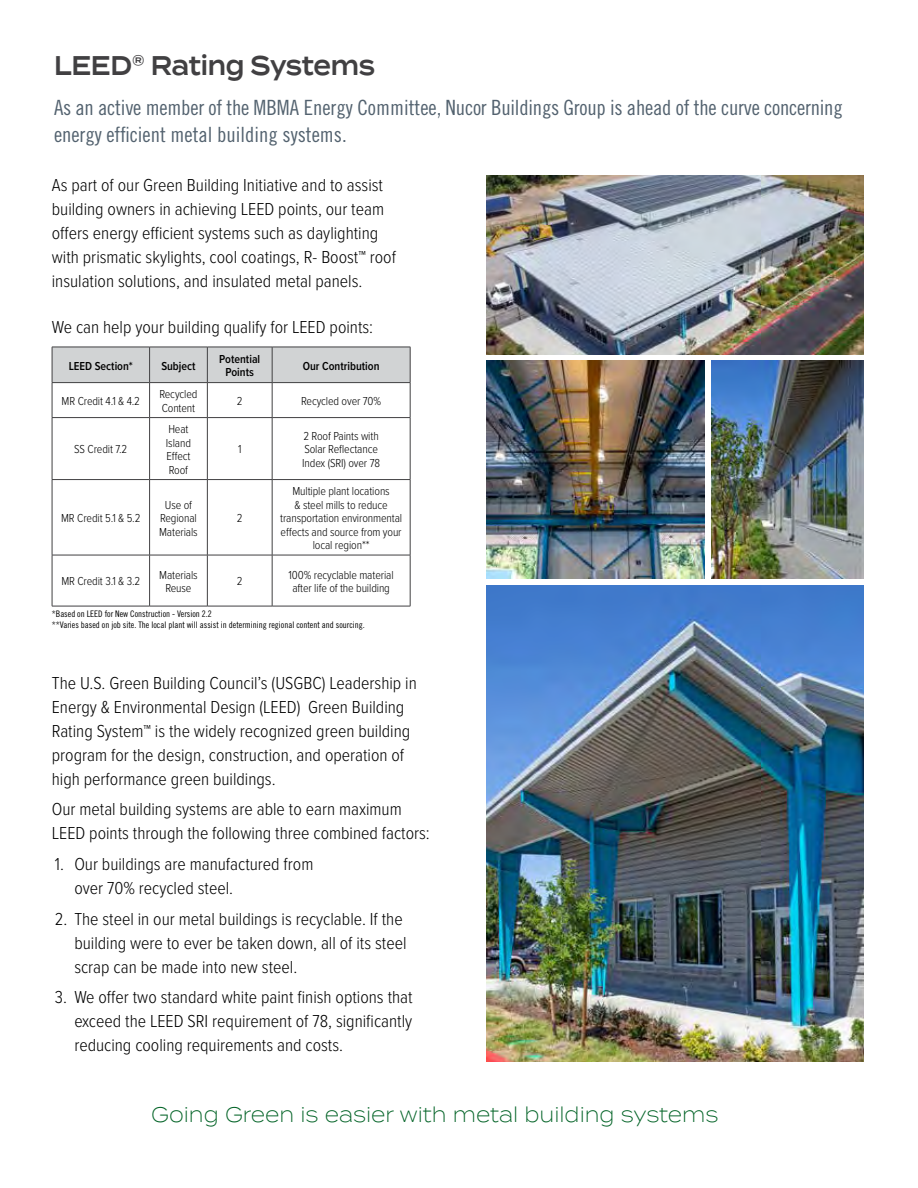
<style>
.page{position:relative;width:918px;height:1188px;background:#fff}
.page>*{position:absolute;margin:0;border:0;box-sizing:border-box;transform-origin:0 0}
.t1{font:600 27px "Termina";letter-spacing:-.01em;color:#414042;scale:.85 1}
.t2{font:21px/27px "Trade Gothic LT Std Cn 18";letter-spacing:-.01em;color:#53626f}
.t3{font:300 21px "Termina";color:#006225;scale:.9 1}
.t4{font:300 18px/24px "Proxima Nova Cond";color:#000}
.t5{font:300 12px/13.5px "Proxima Nova Cond";letter-spacing:-.01em;color:#000;text-align:center}
.t6{font:600 12px/13.5px "Proxima Nova Cond";color:#000;text-align:center}
.t7{font:9px/10.8px "Trade Gothic LT Std Cn 18";color:#000}
.s1{font-size:25.5px}
</style>
<div class="page">
<img style="left:486px;top:585px;width:378px;height:477px">
<img style="left:486px;top:176px;width:378px;height:178px">
<img style="left:486px;top:361px;width:218px;height:218px">
<img style="left:712px;top:361px;width:152px;height:218px">
<div style="left:53px;top:348px;width:357px;height:34px;background:#d1d3d4"></div>
<hr style="left:52px;top:383px;width:1px;height:34px;background:#414042">
<hr style="left:149px;top:383px;width:1px;height:34px;background:#414042">
<hr style="left:207px;top:383px;width:1px;height:34px;background:#414042">
<hr style="left:272px;top:383px;width:1px;height:34px;background:#414042">
<hr style="left:410px;top:383px;width:1px;height:34px;background:#414042">
<hr style="left:52px;top:417px;width:98px;height:1px;background:#414042">
<hr style="left:52px;top:418px;width:1px;height:61px;background:#414042">
<hr style="left:150px;top:417px;width:57px;height:1px;background:#414042">
<hr style="left:149px;top:418px;width:1px;height:61px;background:#414042">
<hr style="left:207px;top:417px;width:65px;height:1px;background:#414042">
<hr style="left:207px;top:418px;width:1px;height:61px;background:#414042">
<hr style="left:272px;top:417px;width:138px;height:1px;background:#414042">
<hr style="left:272px;top:418px;width:1px;height:61px;background:#414042">
<hr style="left:410px;top:418px;width:1px;height:61px;background:#414042">
<hr style="left:52px;top:479px;width:98px;height:1px;background:#414042">
<hr style="left:52px;top:480px;width:1px;height:75px;background:#414042">
<hr style="left:150px;top:479px;width:57px;height:1px;background:#414042">
<hr style="left:149px;top:480px;width:1px;height:75px;background:#414042">
<hr style="left:207px;top:479px;width:65px;height:1px;background:#414042">
<hr style="left:207px;top:480px;width:1px;height:75px;background:#414042">
<hr style="left:272px;top:479px;width:138px;height:1px;background:#414042">
<hr style="left:272px;top:480px;width:1px;height:75px;background:#414042">
<hr style="left:410px;top:480px;width:1px;height:75px;background:#414042">
<hr style="left:52px;top:555px;width:98px;height:1px;background:#414042">
<hr style="left:52px;top:555px;width:1px;height:51px;background:#414042">
<hr style="left:150px;top:555px;width:57px;height:1px;background:#414042">
<hr style="left:149px;top:555px;width:1px;height:51px;background:#414042">
<hr style="left:207px;top:555px;width:65px;height:1px;background:#414042">
<hr style="left:207px;top:555px;width:1px;height:51px;background:#414042">
<hr style="left:272px;top:555px;width:138px;height:1px;background:#414042">
<hr style="left:272px;top:555px;width:1px;height:51px;background:#414042">
<hr style="left:410px;top:555px;width:1px;height:51px;background:#414042">
<hr style="left:52px;top:606px;width:98px;height:1px;background:#414042">
<hr style="left:150px;top:606px;width:57px;height:1px;background:#414042">
<hr style="left:207px;top:606px;width:65px;height:1px;background:#414042">
<hr style="left:272px;top:606px;width:138px;height:1px;background:#414042">
<hr style="left:52px;top:347px;width:98px;height:1px;background:#414042">
<hr style="left:52px;top:347px;width:1px;height:35px;background:#414042">
<hr style="left:150px;top:347px;width:57px;height:1px;background:#414042">
<hr style="left:149px;top:347px;width:1px;height:35px;background:#414042">
<hr style="left:207px;top:347px;width:65px;height:1px;background:#414042">
<hr style="left:207px;top:347px;width:1px;height:35px;background:#414042">
<hr style="left:272px;top:347px;width:138px;height:1px;background:#414042">
<hr style="left:272px;top:347px;width:1px;height:35px;background:#414042">
<hr style="left:410px;top:347px;width:1px;height:35px;background:#414042">
<hr style="left:52px;top:382px;width:98px;height:1px;background:#414042">
<hr style="left:150px;top:382px;width:57px;height:1px;background:#414042">
<hr style="left:207px;top:382px;width:65px;height:1px;background:#414042">
<hr style="left:272px;top:382px;width:138px;height:1px;background:#414042">
<h1 class="t1" style="left:54px;top:45px;width:379px">LEED<span class="s1">®</span> Rating Systems</h1>
<p class="t2" style="left:54px;top:94px;width:790px">As an active member of the MBMA Energy Committee, Nucor Buildings Group is ahead of the curve concerning energy efficient metal building systems.</p>
<p class="t4" style="left:52px;top:172px;width:346px">As part of our Green Building Initiative and to assist building owners in achieving LEED points, our team offers energy efficient systems such as daylighting with prismatic skylights, cool coatings, R- Boost™ roof insulation solutions, and insulated metal panels.</p>
<p class="t4" style="left:52px;top:314px;width:323px">We can help your building qualify for LEED points:</p>
<p class="t6" style="left:69px;top:358px;width:66px">LEED Section*</p>
<p class="t6" style="left:161px;top:358px;width:36px">Subject</p>
<p class="t6" style="left:219px;top:352px;width:42px">Potential<br>Points</p>
<p class="t6" style="left:303px;top:358px;width:78px">Our Contribution</p>
<p class="t5" style="left:62px;top:393px;width:80px">MR Credit 4.1 &amp; 4.2</p>
<p class="t5" style="left:159px;top:387px;width:40px;text-align:left">Recycled<br>Content</p>
<p class="t5" style="left:237px;top:393px;width:7px">2</p>
<p class="t5" style="left:301px;top:393px;width:82px">Recycled over 70%</p>
<p class="t5" style="left:74px;top:442px;width:55px">SS Credit 7.2</p>
<p class="t5" style="left:166px;top:422px;width:27px;text-align:left">Heat<br>Island<br>Effect<br>Roof</p>
<p class="t5" style="left:302px;top:428px;width:79px;text-align:left">2 Roof Paints with<br>Solar Reflectance<br>Index (SRI) over 78</p>
<p class="t5" style="left:238px;top:442px;width:5px">1</p>
<p class="t5" style="left:61px;top:511px;width:81px">MR Credit 5.1 &amp; 5.2</p>
<p class="t5" style="left:159px;top:497px;width:40px">Use of<br>Regional<br>Materials</p>
<p class="t5" style="left:237px;top:511px;width:7px">2</p>
<p class="t5" style="left:280px;top:484px;width:123px">Multiple plant locations<br>&amp; steel mills to reduce transportation environmental effects and source from your local region**</p>
<p class="t5" style="left:61px;top:574px;width:80px">MR Credit 3.1 &amp; 3.2</p>
<p class="t5" style="left:159px;top:567px;width:40px">Materials<br>Reuse</p>
<p class="t5" style="left:237px;top:574px;width:7px">2</p>
<p class="t5" style="left:289px;top:567px;width:107px">100% recyclable material after life of the building</p>
<p class="t7" style="left:52px;top:608px;width:315px">*Based on LEED for New Construction - Version 2.2<br>**Varies based on job site. The local plant will assist in determining regional content and sourcing.</p>
<p class="t4" style="left:52px;top:670px;width:366px">The U.S. Green Building Council’s (USGBC) Leadership in Energy &amp; Environmental Design (LEED) Green Building Rating System™ is the widely recognized green building program for the design, construction, and operation of high performance green buildings.</p>
<p class="t4" style="left:52px;top:796px;width:380px">Our metal building systems are able to earn maximum<br>LEED points through the following three combined factors:</p>
<p class="t4" style="left:74px;top:851px;width:241px;text-indent:-19px">1. Our buildings are manufactured from over 70% recycled steel.</p>
<p class="t4" style="left:74px;top:906px;width:334px;text-indent:-19px">2. The steel in our metal buildings is recyclable. If the building were to ever be taken down, all of its steel scrap can be made into new steel.</p>
<p class="t4" style="left:74px;top:985px;width:340px;text-align:justify;text-indent:-19px">3. We offer two standard white paint finish options that exceed the LEED SRI requirement of 78, significantly reducing cooling requirements and costs.</p>
<p class="t3" style="left:151px;top:1100px;width:632px">Going Green is easier with metal building systems</p>
</div>
